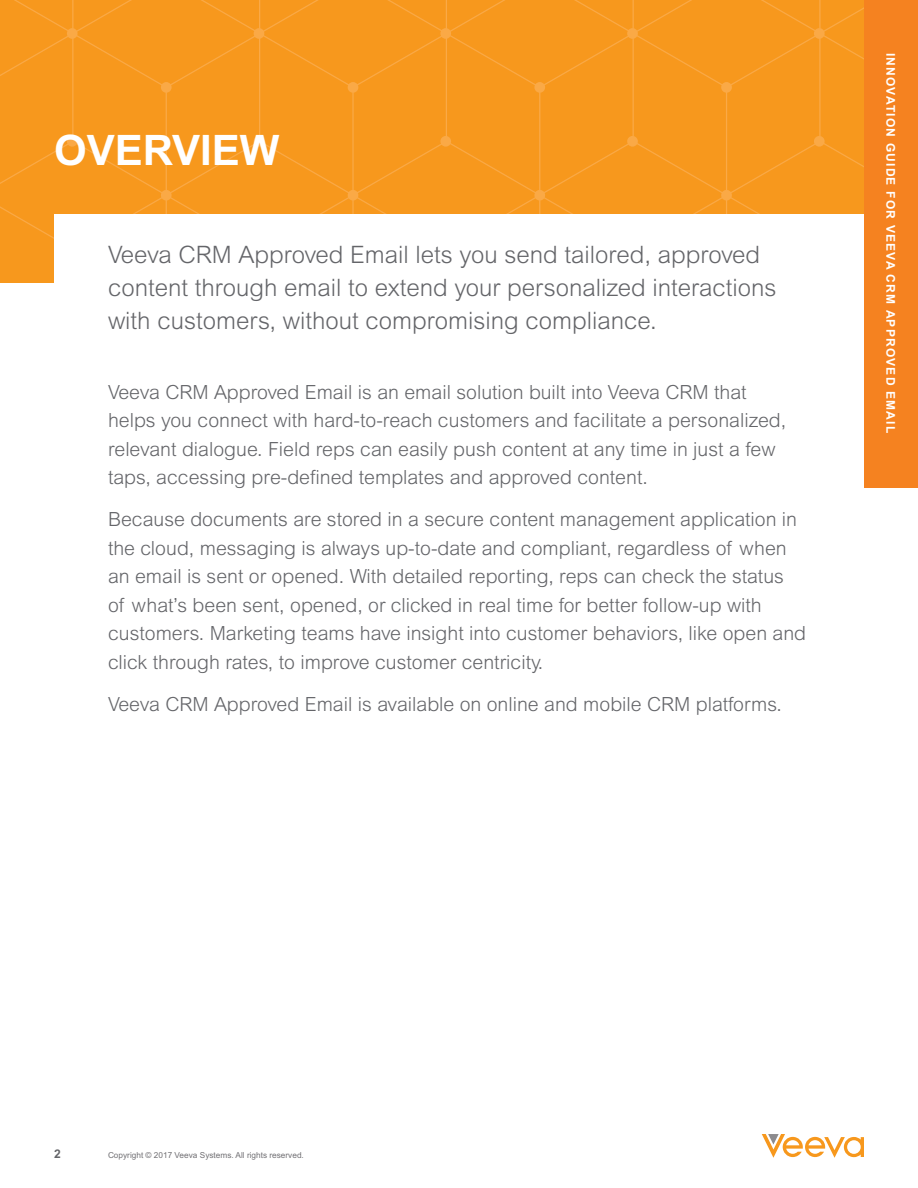
<style>
.page{position:relative;width:918px;height:1188px;background:#fff}
.page>*{position:absolute;margin:0;border:0;box-sizing:border-box;transform-origin:0 0}
.Masthead_KO{font:700 42px "Arial MT Std";color:#fff}
.Deck_Copy__16_pt{font:300 24px/33px "Arial MT Std";color:#646569}
.Text_Light{font:300 19.5px/28.5px "Arial MT Std";color:#646569}
.Vertical_Tab_KO{font:700 12px "Arial MT Std";letter-spacing:.1em;color:#fff}
.Folio{font:700 12px "Arial MT Std";color:#646569}
.t1{font:8.25px "Arial MT Std";color:#717074}
</style>
<div class="page">
<div style="left:0;top:0;width:864px;height:283px;background:#f7981d"></div>
<div style="left:54px;top:214px;width:864px;height:150px;background:#fff"></div>
<svg style="left:762px;top:1134px;width:102px;height:24px"></svg>
<div style="left:864px;top:0;width:54px;height:487px;background:#f58220"></div>
<p class="Masthead_KO" style="left:54px;top:126px;width:227px">OVERVIEW</p>
<p class="Deck_Copy__16_pt" style="left:108px;top:238px;width:670px">Veeva CRM Approved Email lets you send tailored, approved content through email to extend your personalized interactions with customers, without compromising compliance.</p>
<p class="Text_Light" style="left:108px;top:378px;width:680px">Veeva CRM Approved Email is an email solution built into Veeva CRM that helps you connect with hard-to-reach customers and facilitate a personalized, relevant dialogue. Field reps can easily push content at any time in just a few taps, accessing pre-defined templates and approved content.</p>
<p class="Text_Light" style="left:108px;top:505px;width:700px">Because documents are stored in a secure content management application in the cloud, messaging is always up-to-date and compliant, regardless of when an email is sent or opened. With detailed reporting, reps can check the status<br>of what’s been sent, opened, or clicked in real time for better follow-up with customers. Marketing teams have insight into customer behaviors, like open and click through rates, to improve customer centricity.</p>
<p class="Text_Light" style="left:108px;top:690px;width:676px">Veeva CRM Approved Email is available on online and mobile CRM platforms.</p>
<p class="Vertical_Tab_KO" style="left:898px;top:52px;width:382px;rotate:90deg">INNOVATION GUIDE FOR VEEVA CRM APPROVED EMAIL</p>
<p class="Folio" style="left:54px;top:1147px;width:8px">2</p>
<p class="t1" style="left:108px;top:1150px;width:197px">Copyright © 2017 Veeva Systems. All rights reserved.</p>
</div>
